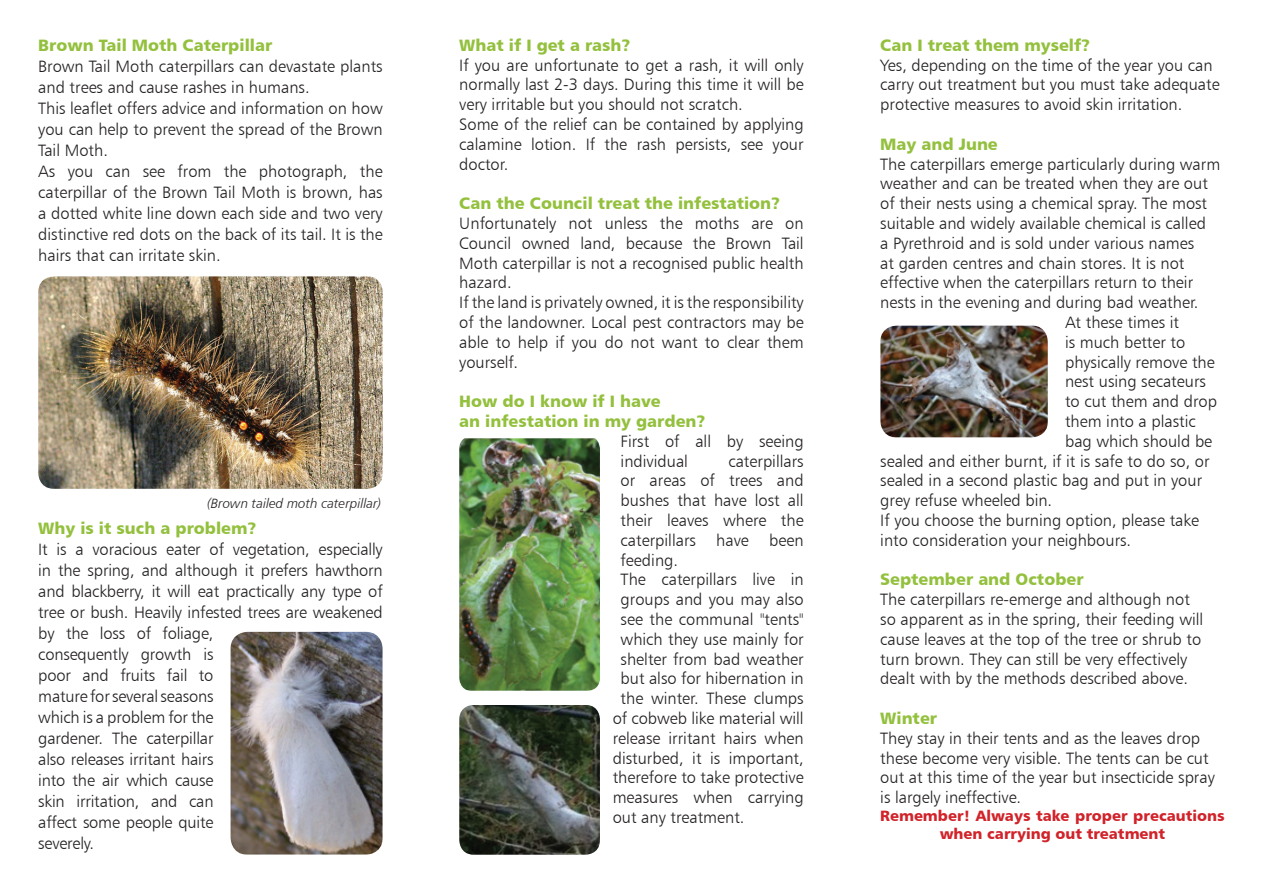
<style>
.page{position:relative;width:1263px;height:893px;background:#fff}
.page>*{position:absolute;margin:0;border:0;box-sizing:border-box;transform-origin:0 0}
.t1{font:16.5px/21px "Humanist 777 BT Light B";color:#231f20}
.t2{font:16.5px/19.8px "Humanist 777 BT Black B";color:#93c03d}
.t3{font:15px/18px "Humanist 777 BT Black B";color:#d1232a;text-align:center}
.t4{font:13.5px "Humanist 777 BT Light Italic B";color:#231f20}
</style>
<div class="page">
<img style="left:38px;top:276px;width:345px;height:213px">
<img style="left:231px;top:632px;width:152px;height:223px">
<img style="left:459px;top:438px;width:141px;height:253px">
<img style="left:459px;top:705px;width:141px;height:150px">
<img style="left:880px;top:325px;width:168px;height:112px">
<p class="t2" style="left:38px;top:35px;width:235px">Brown Tail Moth Caterpillar</p>
<p class="t1" style="left:38px;top:55px;width:346px">Brown Tail Moth caterpillars can devastate plants and trees and cause rashes in humans.<br>This leaflet offers advice and information on how you can help to prevent the spread of the Brown Tail Moth.<br>As you can see from the photograph, the caterpillar of the Brown Tail Moth is brown, has a dotted white line down each side and two very distinctive red dots on the back of its tail. It is the hairs that can irritate skin.</p>
<p class="t4" style="left:207px;top:495px;width:176px">(Brown tailed moth caterpillar)</p>
<p class="t2" style="left:38px;top:518px;width:220px">Why is it such a problem?</p>
<p class="t1" style="left:38px;top:538px;width:346px">It is a voracious eater of vegetation, especially in the spring, and although it prefers hawthorn and blackberry, it will eat practically any type of tree or bush. Heavily infested trees are weakened by the loss of foliage,<br>consequently growth is<br>poor and fruits fail to<br>mature for several seasons<br>which is a problem for the<br>gardener. The caterpillar<br>also releases irritant hairs<br>into the air which cause<br>skin irritation, and can<br>affect some people quite<br>severely.</p>
<p class="t2" style="left:459px;top:35px;width:173px">What if I get a rash?</p>
<p class="t1" style="left:459px;top:55px;width:346px;line-height:19.8px">If you are unfortunate to get a rash, it will only normally last 2-3 days. During this time it will be very irritable but you should not scratch.<br>Some of the relief can be contained by applying calamine lotion. If the rash persists, see your doctor.</p>
<p class="t2" style="left:459px;top:193px;width:323px">Can the Council treat the infestation?</p>
<p class="t1" style="left:459px;top:213px;width:346px;line-height:19.8px">Unfortunately not unless the moths are on Council owned land, because the Brown Tail Moth caterpillar is not a recognised public health hazard.<br>If the land is privately owned, it is the responsibility of the landowner. Local pest contractors may be able to help if you do not want to clear them yourself.</p>
<p class="t2" style="left:459px;top:391px;width:248px">How do I know if I have<br>an infestation in my garden?</p>
<p class="t1" style="left:621px;top:431px;width:185px;line-height:19.8px">First of all by seeing individual</p>
<p class="t1" style="left:728px;top:450px;width:77px">caterpillars</p>
<p class="t1" style="left:621px;top:470px;width:185px">or areas of trees and</p>
<p class="t1" style="left:621px;top:490px;width:185px">bushes that have lost all</p>
<p class="t1" style="left:621px;top:510px;width:185px">their leaves where the</p>
<p class="t1" style="left:621px;top:529px;width:185px">caterpillars have been</p>
<p class="t1" style="left:621px;top:549px;width:59px">feeding.</p>
<p class="t1" style="left:621px;top:569px;width:185px">The caterpillars live in</p>
<p class="t1" style="left:621px;top:589px;width:185px">groups and you may also</p>
<p class="t1" style="left:621px;top:609px;width:185px">see the communal "tents"</p>
<p class="t1" style="left:621px;top:628px;width:185px">which they use mainly for</p>
<p class="t1" style="left:621px;top:648px;width:185px">shelter from bad weather</p>
<p class="t1" style="left:621px;top:668px;width:185px">but also for hibernation in</p>
<p class="t1" style="left:621px;top:688px;width:185px">the winter. These clumps</p>
<p class="t1" style="left:613px;top:708px;width:192px">of cobweb like material will</p>
<p class="t1" style="left:613px;top:727px;width:192px">release irritant hairs when</p>
<p class="t1" style="left:613px;top:747px;width:192px">disturbed, it is important,</p>
<p class="t1" style="left:613px;top:767px;width:192px">therefore to take protective</p>
<p class="t1" style="left:613px;top:787px;width:192px">measures when carrying</p>
<p class="t1" style="left:613px;top:807px;width:133px">out any treatment.</p>
<p class="t2" style="left:880px;top:35px;width:212px">Can I treat them myself?</p>
<p class="t1" style="left:880px;top:55px;width:341px;line-height:19.8px">Yes, depending on the time of the year you can carry out treatment but you must take adequate protective measures to avoid skin irritation.</p>
<p class="t2" style="left:880px;top:134px;width:119px">May and June</p>
<p class="t1" style="left:880px;top:153px;width:341px">The caterpillars emerge particularly during warm</p>
<p class="t1" style="left:880px;top:173px;width:329px">weather and can be treated when they are out</p>
<p class="t1" style="left:880px;top:193px;width:328px">of their nests using a chemical spray. The most</p>
<p class="t1" style="left:880px;top:213px;width:327px">suitable and widely available chemical is called</p>
<p class="t1" style="left:880px;top:232px;width:315px">a Pyrethroid and is sold under various names</p>
<p class="t1" style="left:880px;top:252px;width:306px">at garden centres and chain stores. It is not</p>
<p class="t1" style="left:880px;top:272px;width:314px">effective when the caterpillars return to their</p>
<p class="t1" style="left:880px;top:292px;width:320px">nests in the evening and during bad weather.</p>
<p class="t1" style="left:1065px;top:312px;width:116px">At these times it</p>
<p class="t1" style="left:1065px;top:331px;width:122px">is much better to</p>
<p class="t1" style="left:1065px;top:351px;width:151px">physically remove the</p>
<p class="t1" style="left:1065px;top:371px;width:142px">nest using secateurs</p>
<p class="t1" style="left:1065px;top:391px;width:154px">to cut them and drop</p>
<p class="t1" style="left:1065px;top:411px;width:132px">them into a plastic</p>
<p class="t1" style="left:1065px;top:430px;width:149px">bag which should be</p>
<p class="t1" style="left:880px;top:450px;width:331px">sealed and either burnt, if it is safe to do so, or</p>
<p class="t1" style="left:880px;top:470px;width:323px">sealed in a second plastic bag and put in your</p>
<p class="t1" style="left:880px;top:490px;width:173px">grey refuse wheeled bin.</p>
<p class="t1" style="left:880px;top:510px;width:320px">If you choose the burning option, please take</p>
<p class="t1" style="left:880px;top:529px;width:252px">into consideration your neighbours.</p>
<p class="t2" style="left:880px;top:569px;width:205px">September and October</p>
<p class="t1" style="left:880px;top:589px;width:325px;line-height:19.8px">The caterpillars re-emerge and although not so apparent as in the spring, their feeding will cause leaves at the top of the tree or shrub to turn brown. They can still be very effectively dealt with by the methods described above.</p>
<p class="t2" style="left:880px;top:708px;width:58px">Winter</p>
<p class="t1" style="left:880px;top:728px;width:336px;line-height:19.8px">They stay in their tents and as the leaves drop these become very visible. The tents can be cut out at this time of the year but insecticide spray is largely ineffective.</p>
<p class="t3" style="left:880px;top:807px;width:346px">Remember! Always take proper precautions when carrying out treatment</p>
</div>
